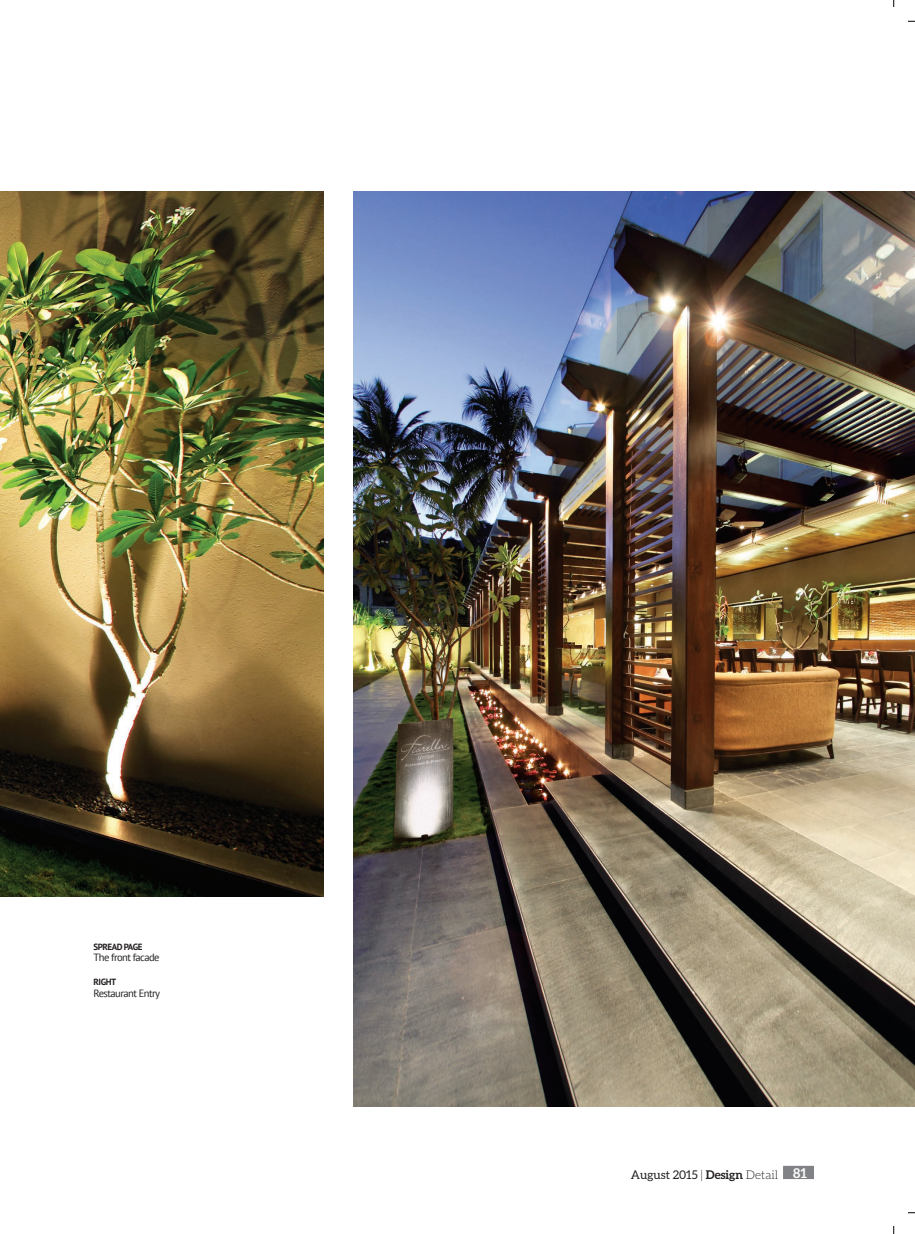
<style>
.page{position:relative;width:915px;height:1234px;background:#fff}
.page>*{position:absolute;margin:0;border:0;box-sizing:border-box;transform-origin:0 0}
.page_number{font:12px "Aleo";color:#231f20}
.picture_title{font:10.5px "PT Sans";letter-spacing:-.05em;color:#231f20}
.picture_title-2{font:700 9px "PT Sans";letter-spacing:-.05em;color:#231f20}
.s1{font-weight:300}
.s2{font-weight:700}
.s3{font-weight:700;font-size:13.5px;color:#fff}
</style>
<div class="page">
<div style="left:782px;top:1165px;width:31px;height:13px;background:#808285;border:2px solid #808285"></div>
<img style="left:353px;top:191px;width:561px;height:915px">
<img style="left:0;top:191px;width:323px;height:704px">
<p class="picture_title-2" style="left:94px;top:940px;width:50px">SPREAD PAGE</p>
<p class="picture_title" style="left:94px;top:950px;width:67px">The front facade</p>
<p class="picture_title-2" style="left:94px;top:975px;width:24px">RIGHT</p>
<p class="picture_title" style="left:94px;top:985px;width:68px">Restaurant Entry</p>
<p class="page_number" style="left:630px;top:1167px;width:177px">August 2015 <span class="s1">|</span> <span class="s2">Design</span> <span class="s1">Detail</span> <span class="s3">81</span></p>
</div>
